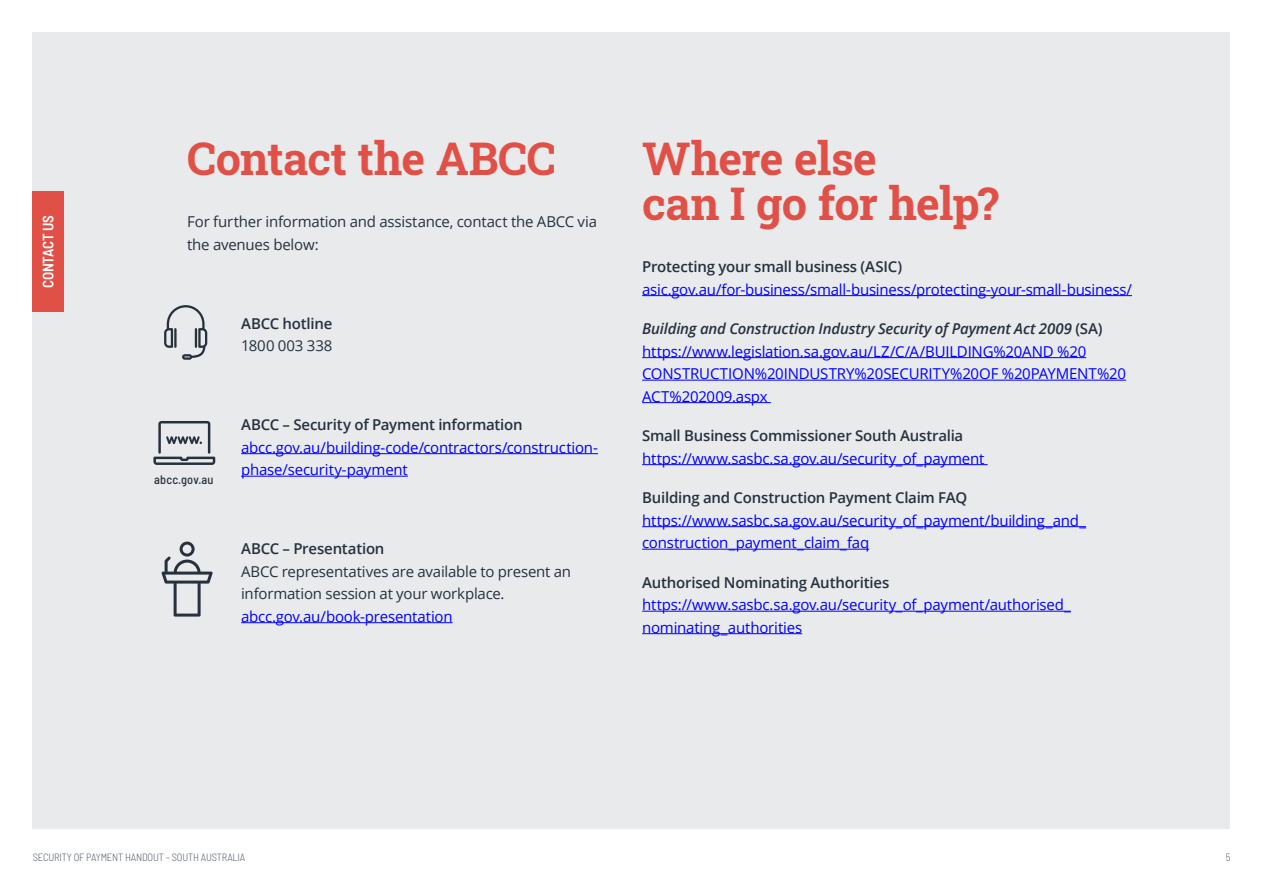
<style>
.page{position:relative;width:1263px;height:893px;background:#fff}
.page>*{position:absolute;margin:0;border:0;box-sizing:border-box;transform-origin:0 0}
.Heading{font:700 45px/45px "Roboto Slab";letter-spacing:-.015em;color:#e15047}
.Open_10_15_4mm{font:15px/22.5px "Open Sans";letter-spacing:-.015em;color:#00f}
.Open_10_15_4mm-2{font:15px/22.5px "Open Sans";letter-spacing:-.015em;color:#26313f}
.Open_10_15_4mm-3{font:600 15px/22.5px "Open Sans";letter-spacing:-.015em;color:#26313f}
.Tab{font:600 semi-condensed 15px "Barlow";letter-spacing:-.01em;color:#fff}
.t1{font:500 semi-condensed 12.3px "Barlow";letter-spacing:.015em;color:#26313d}
.t2{font:300 semi-condensed 10.5px "Barlow";letter-spacing:-.015em;color:#566370}
.s1{font-weight:400}
.s2{font-weight:600;color:#26313f}
.s3{font-weight:600}
.s4{color:#00f}
.s5{font-weight:600;font-style:italic;color:#26313f}
</style>
<div class="page">
<div style="left:33px;top:33px;width:1197px;height:796px;background:#e9eaec"></div>
<div style="left:33px;top:191px;width:31px;height:121px;background:#e15047"></div>
<hr style="left:241px;top:453px;width:357px;height:1px;background:#00f">
<hr style="left:241px;top:476px;width:167px;height:1px;background:#00f">
<hr style="left:241px;top:622px;width:212px;height:1px;background:#00f">
<svg style="left:153px;top:421px;width:62px;height:44px"></svg>
<svg style="left:164px;top:305px;width:43px;height:55px"></svg>
<hr style="left:174px;top:328px;width:3px;height:20px;background:#26313d">
<hr style="left:195px;top:328px;width:2px;height:20px;background:#26313d">
<svg style="left:162px;top:542px;width:51px;height:75px"></svg>
<hr style="left:642px;top:295px;width:490px;height:1px;background:#00f">
<hr style="left:642px;top:357px;width:444px;height:1px;background:#00f">
<hr style="left:642px;top:380px;width:484px;height:1px;background:#00f">
<hr style="left:642px;top:402px;width:129px;height:1px;background:#00f">
<hr style="left:642px;top:464px;width:346px;height:1px;background:#00f">
<hr style="left:642px;top:526px;width:444px;height:1px;background:#00f">
<hr style="left:642px;top:549px;width:227px;height:1px;background:#00f">
<hr style="left:642px;top:611px;width:429px;height:1px;background:#00f">
<hr style="left:642px;top:633px;width:160px;height:1px;background:#00f">
<p class="Tab" style="left:37px;top:288px;width:75px;rotate:-90deg">CONTACT US</p>
<p class="Heading" style="left:187px;top:135px;width:370px">Contact the ABCC</p>
<p class="Open_10_15_4mm-2" style="left:187px;top:210px;width:411px">For further information and assistance, contact the ABCC via the avenues below:</p>
<p class="t1" style="left:154px;top:470px;width:61px">abcc.gov.au</p>
<p class="Open_10_15_4mm-3" style="left:241px;top:311px;width:93px">ABCC hotline<br><span class="s1">1800 003 338</span></p>
<p class="Open_10_15_4mm" style="left:241px;top:413px;width:358px"><span class="s2">ABCC – Security of Payment information </span>abcc.gov.au/building-code/contractors/construction&shy;phase/security-payment</p>
<p class="Open_10_15_4mm-2" style="left:241px;top:537px;width:332px"><span class="s3">ABCC – Presentation<br></span>ABCC representatives are available to present an information session at your workplace. <span class="s4">abcc.gov.au/book-presentation</span></p>
<p class="Heading" style="left:642px;top:135px;width:358px">Where else<br>can I go for help?</p>
<p class="Open_10_15_4mm" style="left:642px;top:255px;width:491px"><span class="s2">Protecting your small business (ASIC) </span>asic.gov.au/for-business/small-business/protecting-your-small-business/</p>
<p class="Open_10_15_4mm" style="left:642px;top:317px;width:485px"><span class="s5">Building and Construction Industry Security of Payment Act 2009</span> <span class="s2">(SA) </span>https://www.legislation.sa.gov.au/LZ/C/A/BUILDING%20AND %20<br>CONSTRUCTION%20INDUSTRY%20SECURITY%20OF %20PAYMENT%20<br>ACT%202009.aspx</p>
<p class="Open_10_15_4mm" style="left:642px;top:424px;width:344px"><span class="s2">Small Business Commissioner South Australia </span>https://www.sasbc.sa.gov.au/security_of_payment</p>
<p class="Open_10_15_4mm" style="left:642px;top:486px;width:445px"><span class="s2">Building and Construction Payment Claim FAQ </span>https://www.sasbc.sa.gov.au/security_of_payment/building_and_ construction_payment_claim_faq</p>
<p class="Open_10_15_4mm" style="left:642px;top:570px;width:430px"><span class="s2">Authorised Nominating Authorities </span>https://www.sasbc.sa.gov.au/security_of_payment/authorised_ nominating_authorities</p>
<p class="t2" style="left:33px;top:851px;width:214px">SECURITY OF PAYMENT HANDOUT – SOUTH AUSTRALIA</p>
<p class="t2" style="left:1226px;top:851px;width:6px">5</p>
</div>
